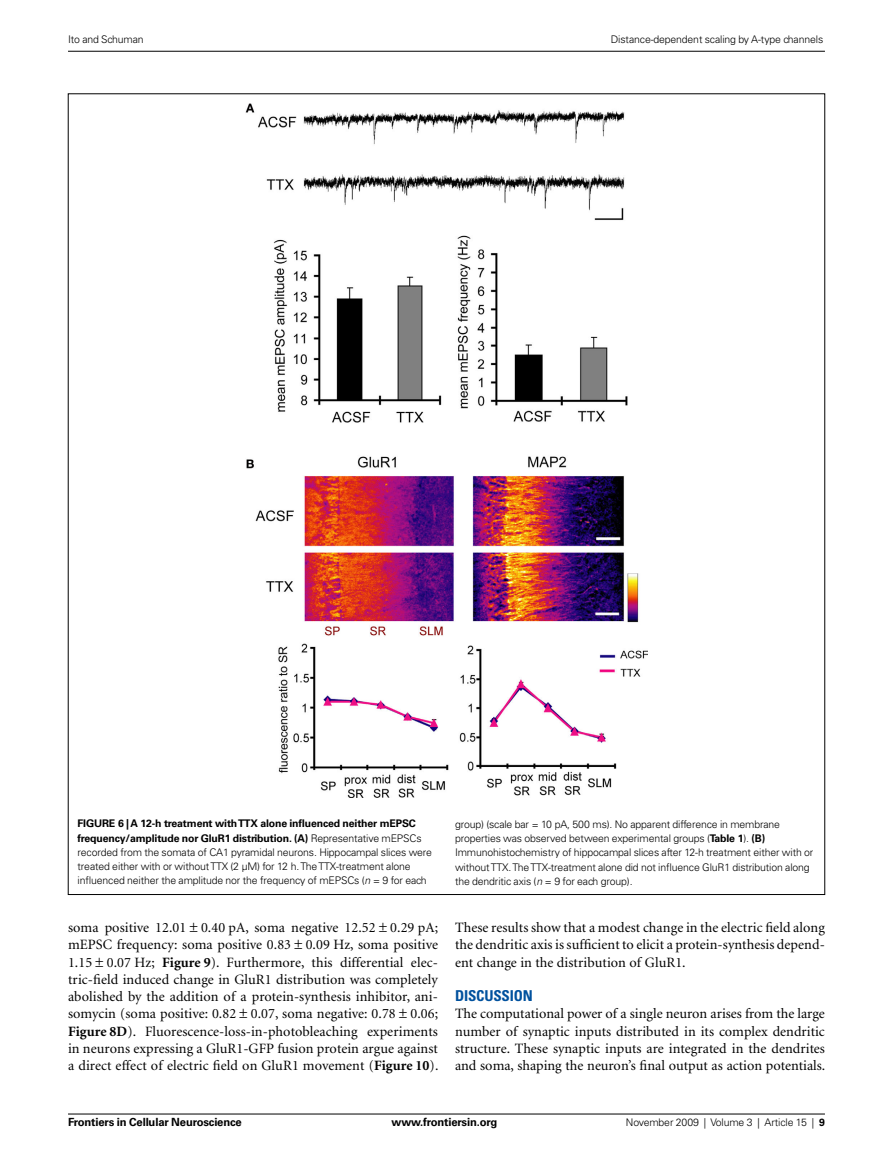
<style>
.page{position:relative;width:893px;height:1170px;background:#fff}
.page>*{position:absolute;margin:0;border:0;box-sizing:border-box;transform-origin:0 0}
.t1{font:700 condensed 15px "Univers";letter-spacing:-.01em;color:#00519e}
.t2{font:14.25px/17.2px "Minion";letter-spacing:.005em;color:#000;text-align:justify}
.t3{font:700 11.25px "Univers";letter-spacing:-.015em;color:#000}
.t4{font:300 10.5px/14.2px "Univers";letter-spacing:-.015em;color:#000}
.s1{font-weight:700}
.s2{font-style:italic}
</style>
<div class="page">
<hr style="left:68px;top:1113px;width:757px;height:1px;background:#000">
<hr style="left:68px;top:51px;width:757px;height:1px;background:#000">
<img style="left:245px;top:103px;width:403px;height:694px">
<p class="t4" style="left:68px;top:33px;width:77px">Ito and Schuman</p>
<p class="t4" style="left:611px;top:33px;width:214px">Distance-dependent scaling by A-type channels</p>
<p class="t4" style="left:78px;top:817px;width:356px"><span class="s1">FIGURE 6 | A 12-h treatment with TTX alone influenced neither mEPSC frequency/amplitude nor GluR1 distribution. (A)</span> Representative mEPSCs recorded from the somata of CA1 pyramidal neurons. Hippocampal slices were treated either with or without TTX (2 µM) for 12 h. The TTX-treatment alone influenced neither the amplitude nor the frequency of mEPSCs (<span class="s2">n</span> = 9 for each</p>
<p class="t4" style="left:455px;top:817px;width:360px">group) (scale bar = 10 pA, 500 ms). No apparent difference in membrane properties was observed between experimental groups (<span class="s1">Table 1</span>). <span class="s1">(B)<br></span>Immunohistochemistry of hippocampal slices after 12-h treatment either with or without TTX. The TTX-treatment alone did not influence GluR1 distribution along the dendritic axis (<span class="s2">n</span> = 9 for each group).</p>
<p class="t2" style="left:68px;top:920px;width:372px">soma positive 12.01 0.40 pA, soma negative 12.52 0.29 pA; mEPSC frequency: soma positive 0.83 0.09 Hz, soma positive 1.15 0.07 Hz; <span class="s1">Figure 9</span>). Furthermore, this differential elec&shy;tric-field induced change in GluR1 distribution was completely abolished by the addition of a protein-synthesis inhibitor, ani&shy;somycin (soma positive: 0.82 0.07, soma negative: 0.78 0.06; <span class="s1">Figure 8D</span>). Fluorescence-loss-in-photobleaching experiments in neurons expressing a GluR1-GFP fusion protein argue against a direct effect of electric field on GluR1 movement (<span class="s1">Figure 10</span>).</p>
<p class="t2" style="left:455px;top:920px;width:371px">These results show that a modest change in the electric field along the dendritic axis is sufficient to elicit a protein-synthesis depend&shy;ent change in the distribution of GluR1.</p>
<p class="t1" style="left:455px;top:990px;width:79px">DISCUSSION</p>
<p class="t2" style="left:455px;top:1006px;width:372px">The computational power of a single neuron arises from the large number of synaptic inputs distributed in its complex dendritic structure. These synaptic inputs are integrated in the dendrites and soma, shaping the neuron’s final output as action potentials.</p>
<p class="t3" style="left:68px;top:1117px;width:175px">Frontiers in Cellular Neuroscience</p>
<p class="t3" style="left:392px;top:1117px;width:107px">www.frontiersin.org</p>
<p class="t4" style="left:626px;top:1115px;width:201px">November 2009 | Volume 3 | Article 15 | <span class="s1">9</span></p>
</div>
